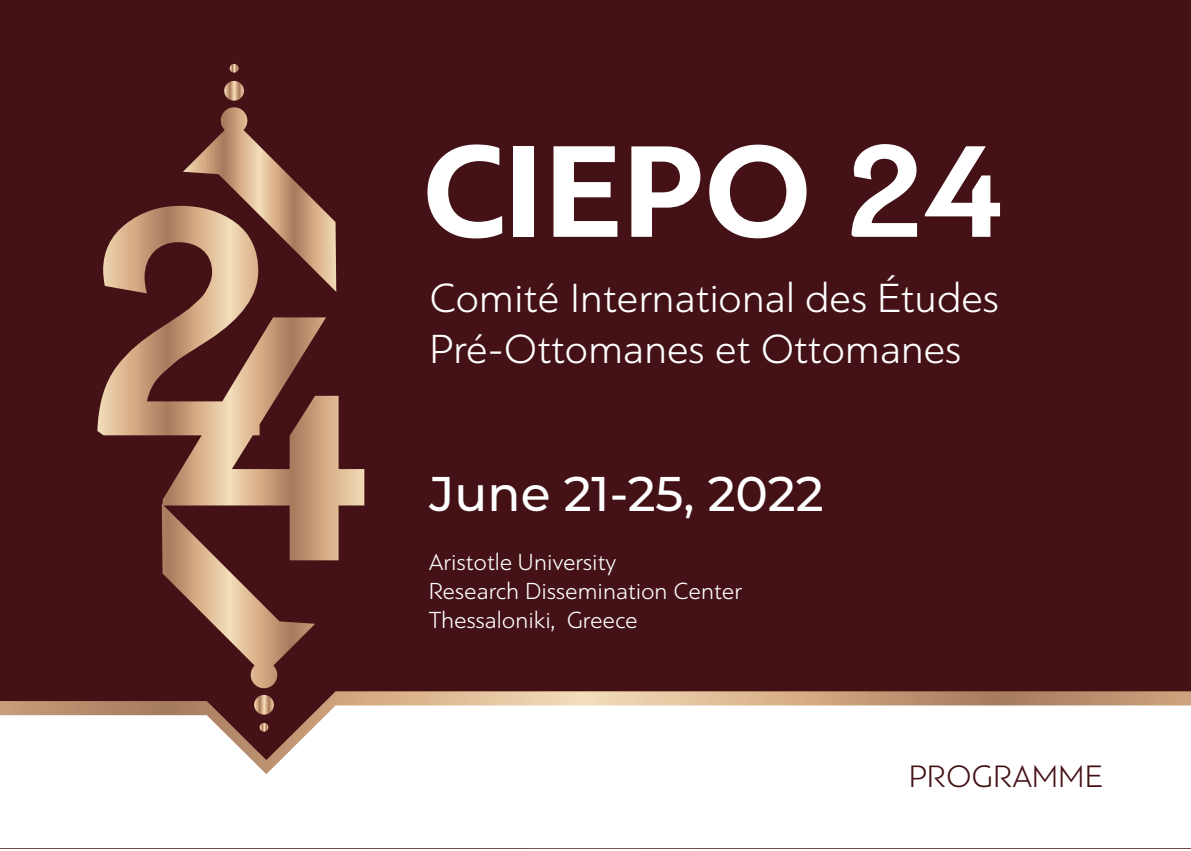
<style>
.page{position:relative;width:1191px;height:851px;background:#fff}
.page>*{position:absolute;margin:0;border:0;box-sizing:border-box;transform-origin:0 0}
.t1{font:700 137px "PF Bague Sans Pro";color:#fff}
.t2{font:500 48.6px "Montserrat";color:#fff}
.t3{font:300 42.6px/51px "PF Bague Sans Pro";color:#fff}
.t4{font:300 32.4px "PF Bague Sans Pro";color:#441216}
.t5{font:300 24.4px/29.2px "PF Bague Sans Pro";color:#fff}
</style>
<div class="page">
<div style="left:0;top:0;width:1191px;height:848px;background:#441216"></div>
<svg style="left:97px;top:206px;width:267px;height:482px"></svg>
<svg style="left:183px;top:107px;width:153px;height:185px"></svg>
<svg style="left:230px;top:64px;width:8px;height:9px"></svg>
<svg style="left:224px;top:81px;width:20px;height:20px"></svg>
<svg style="left:0;top:691px;width:1191px;height:14px"></svg>
<div style="left:0;top:705px;width:1191px;height:143px;background:#fff"></div>
<div style="left:0;top:829px;width:1120px;height:19px;background:#fff"></div>
<h1 class="t1" style="left:421px;top:108px;width:583px">CIEPO 24</h1>
<h3 class="t3" style="left:429px;top:272px;width:571px">Comité International des Études<br>Pré-Ottomanes et Ottomanes</h3>
<h2 class="t2" style="left:429px;top:459px;width:395px">June 21-25, 2022</h2>
<p class="t5" style="left:429px;top:547px;width:315px">Aristotle University<br>Research Dissemination Center<br>Thessaloniki, Greece</p>
<h3 class="t4" style="left:908px;top:757px;width:196px">PROGRAMME</h3>
</div>
